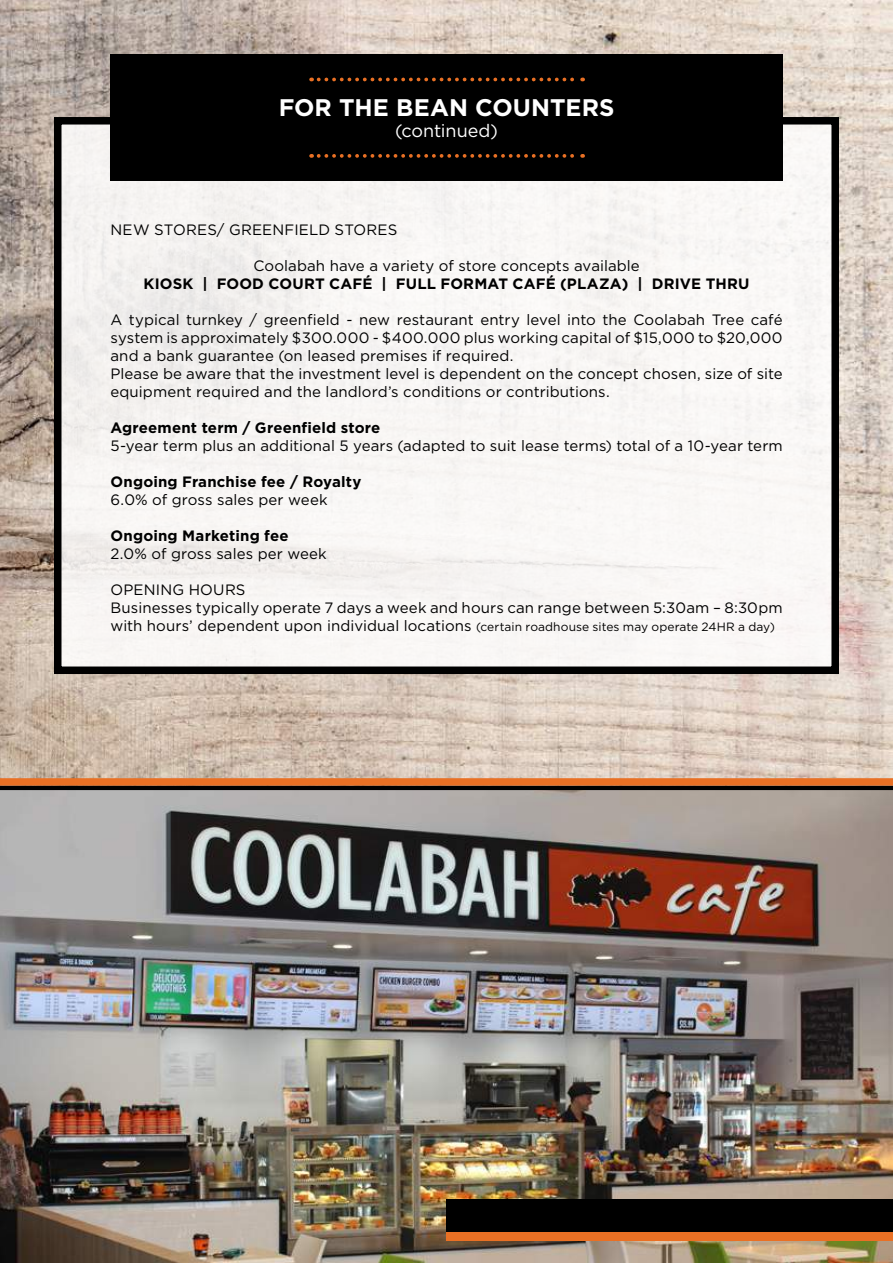
<style>
.page{position:relative;width:893px;height:1263px;background:#fff}
.page>*{position:absolute;margin:0;border:0;box-sizing:border-box;transform-origin:0 0}
.t1{font:700 24px "Gotham";color:#fff}
.t2{font:500 18px "Gotham";letter-spacing:-.005em;color:#fff}
.t3{font:500 15px/18px "Gotham";letter-spacing:.005em;color:#000}
.t4{font:700 15px "Gotham";letter-spacing:.01em;color:#000}
.s1{font-size:12px}
</style>
<div class="page">
<img style="left:0;top:0;width:893px;height:778px">
<div style="left:58px;top:122px;width:777px;height:547px;background:#f8f6f4"></div>
<div style="left:54px;top:117px;width:785px;height:557px;border:8px solid #000"></div>
<div style="left:110px;top:54px;width:673px;height:126px;background:#000"></div>
<svg style="left:319px;top:154px;width:264px;height:4px"></svg>
<svg style="left:319px;top:78px;width:264px;height:3px"></svg>
<img style="left:0;top:790px;width:893px;height:473px">
<div style="left:0;top:778px;width:893px;height:8px;background:#e97024"></div>
<hr style="left:0;top:786px;width:893px;height:4px;background:#000">
<div style="left:446px;top:1199px;width:447px;height:34px;background:#000"></div>
<div style="left:446px;top:1232px;width:447px;height:9px;background:#e97024"></div>
<h1 class="t1" style="left:279px;top:93px;width:78px">For the</h1>
<h1 class="t1" style="left:396px;top:93px;width:18px">Bean</h1>
<h1 class="t1" style="left:475px;top:93px;width:74px">counters</h1>
<p class="t2" style="left:395px;top:121px;width:104px">(continued)</p>
<p class="t3" style="left:110px;top:221px;width:26px">New</p>
<p class="t3" style="left:154px;top:221px;width:12px">stores</p>
<p class="t3" style="left:217px;top:221px;width:35px">/ Greenfield</p>
<p class="t3" style="left:335px;top:221px;width:12px">stores</p>
<p class="t3" style="left:253px;top:257px;width:388px">Coolabah have a variety of store concepts available</p>
<p class="t4" style="left:144px;top:275px;width:22px">Kiosk</p>
<p class="t4" style="left:202px;top:275px;width:139px">| Food Court caf</p>
<p class="t4" style="left:362px;top:275px;width:101px">é | Full Format</p>
<p class="t4" style="left:513px;top:275px;width:149px">Café (Plaza) | Dri</p>
<p class="t4" style="left:680px;top:275px;width:71px">ve Thru</p>
<p class="t3" style="left:110px;top:311px;width:674px">A typical turnkey / greenfield - new restaurant entry level into the Coolabah Tree café system is approximately $300.000 - $400.000 plus working capital of $15,000 to $20,000 and a bank guarantee (on leased premises if required.<br>Please be aware that the investment level is dependent on the concept chosen, size of site equipment required and the landlord’s conditions or contributions.</p>
<p class="t4" style="left:110px;top:419px;width:271px">Agreement term / Greenfield store</p>
<p class="t3" style="left:110px;top:437px;width:674px">5-year term plus an additional 5 years (adapted to suit lease terms) total of a 10-year term</p>
<p class="t4" style="left:110px;top:473px;width:252px">Ongoing Franchise fee / Royalty</p>
<p class="t3" style="left:110px;top:491px;width:219px">6.0% of gross sales per week</p>
<p class="t4" style="left:110px;top:527px;width:180px">Ongoing Marketing fee</p>
<p class="t3" style="left:110px;top:545px;width:218px">2.0% of gross sales per week</p>
<p class="t3" style="left:110px;top:581px;width:24px">Opening</p>
<p class="t3" style="left:110px;top:581px;width:674px;text-indent:78px">Hours<br>Businesses typically operate 7 days a week and hours can range between 5:30am – 8:30pm with hours’ dependent upon individual locations <span class="s1">(certain roadhouse sites may operate 24HR a day)</span></p>
</div>
